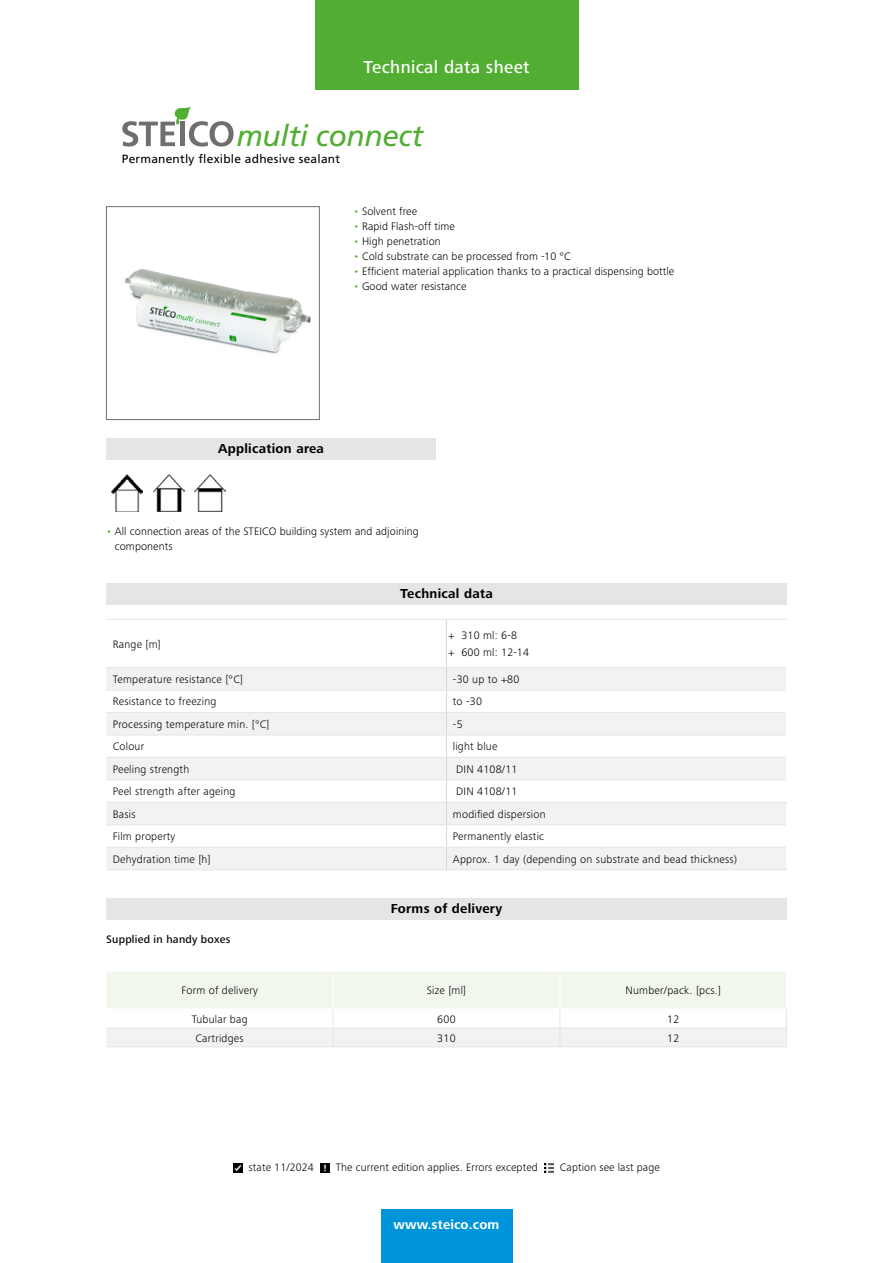
<style>
.page{position:relative;width:893px;height:1263px;background:#fff}
.page>*{position:absolute;margin:0;border:0;box-sizing:border-box;transform-origin:0 0}
.t1{font:italic 29.7px "Frutiger";letter-spacing:-.01em;color:#52ae32}
.t2{font:500 18px "Frutiger Next LTW1 G";letter-spacing:.02em;color:#fff}
.t3{font:700 13.5px "Frutiger Next LTW1 G";letter-spacing:.02em;color:#000}
.t4{font:700 13.5px "Frutiger Next LTW1 G";letter-spacing:.01em;color:#fff}
.t5{font:12px "Frutiger";letter-spacing:.02em;color:#000}
.t6{font:300 11.25px/15px "Frutiger Next LTW1 G";letter-spacing:.01em;color:#000}
.t7{font:500 11.25px "Frutiger Next LTW1 G";letter-spacing:.02em;color:#000}
.s1{color:#52ae32}
</style>
<div class="page">
<svg style="left:122px;top:106px;width:112px;height:41px"></svg>
<img style="left:125px;top:269px;width:186px;height:85px">
<div style="left:106px;top:206px;width:213px;height:214px;border:1px solid #706f6f"></div>
<div style="left:106px;top:438px;width:330px;height:21px;background:#e5e5e5"></div>
<img style="left:112px;top:474px;width:31px;height:38px">
<img style="left:153px;top:474px;width:31px;height:38px">
<img style="left:194px;top:474px;width:31px;height:38px">
<div style="left:106px;top:583px;width:681px;height:22px;background:#e5e5e5"></div>
<svg style="left:106px;top:668px;width:680px;height:201px;fill:#f2f2f2"></svg>
<hr style="left:446px;top:619px;width:1px;height:48px;background:#d8d8d8">
<hr style="left:106px;top:667px;width:340px;height:1px;background:#e5e5e5">
<hr style="left:446px;top:667px;width:340px;height:1px;background:#e5e5e5">
<hr style="left:106px;top:690px;width:340px;height:1px;background:#e5e5e5">
<hr style="left:446px;top:690px;width:340px;height:1px;background:#e5e5e5">
<hr style="left:106px;top:712px;width:340px;height:1px;background:#e5e5e5">
<hr style="left:446px;top:712px;width:340px;height:1px;background:#e5e5e5">
<hr style="left:106px;top:735px;width:340px;height:1px;background:#e5e5e5">
<hr style="left:446px;top:735px;width:340px;height:1px;background:#e5e5e5">
<hr style="left:106px;top:757px;width:340px;height:1px;background:#e5e5e5">
<hr style="left:446px;top:757px;width:340px;height:1px;background:#e5e5e5">
<hr style="left:106px;top:780px;width:340px;height:1px;background:#e5e5e5">
<hr style="left:446px;top:780px;width:340px;height:1px;background:#e5e5e5">
<hr style="left:106px;top:802px;width:340px;height:1px;background:#e5e5e5">
<hr style="left:446px;top:802px;width:340px;height:1px;background:#e5e5e5">
<hr style="left:106px;top:824px;width:340px;height:1px;background:#e5e5e5">
<hr style="left:446px;top:824px;width:340px;height:1px;background:#e5e5e5">
<hr style="left:106px;top:847px;width:340px;height:1px;background:#e5e5e5">
<hr style="left:446px;top:847px;width:340px;height:1px;background:#e5e5e5">
<svg style="left:446px;top:668px;width:1px;height:201px"></svg>
<hr style="left:106px;top:619px;width:340px;height:1px;background:#e5e5e5">
<hr style="left:446px;top:619px;width:341px;height:1px;background:#e5e5e5">
<hr style="left:106px;top:869px;width:340px;height:1px;background:#e5e5e5">
<hr style="left:446px;top:869px;width:341px;height:1px;background:#e5e5e5">
<div style="left:106px;top:898px;width:681px;height:22px;background:#e5e5e5"></div>
<svg style="left:106px;top:972px;width:681px;height:74px"></svg>
<hr style="left:106px;top:1046px;width:227px;height:1px;background:#e5e5e5">
<hr style="left:333px;top:1046px;width:227px;height:1px;background:#e5e5e5">
<hr style="left:560px;top:1046px;width:227px;height:1px;background:#e5e5e5">
<div style="left:315px;top:0;width:263px;height:89px;background:#52ae32"></div>
<div style="left:381px;top:1210px;width:131px;height:53px;background:#0095db"></div>
<svg style="left:233px;top:1163px;width:9px;height:9px"></svg>
<svg style="left:320px;top:1163px;width:10px;height:9px"></svg>
<svg style="left:544px;top:1163px;width:10px;height:9px"></svg>
<h2 class="t2" style="left:363px;top:56px;width:168px">Technical data sheet</h2>
<h1 class="t1" style="left:236px;top:119px;width:188px">multi connect</h1>
<p class="t5" style="left:122px;top:151px;width:220px">Permanently flexible adhesive sealant</p>
<p class="t6" style="left:353px;top:203px;width:65px"><span class="s1">•</span> Solvent free</p>
<p class="t6" style="left:353px;top:218px;width:103px"><span class="s1">•</span> Rapid Flash-off time</p>
<p class="t6" style="left:353px;top:233px;width:89px"><span class="s1">•</span> High penetration</p>
<p class="t6" style="left:353px;top:248px;width:219px"><span class="s1">•</span> Cold substrate can be processed from -10 °C</p>
<p class="t6" style="left:353px;top:263px;width:322px"><span class="s1">•</span> Efficient material application thanks to a practical dispensing bottle</p>
<p class="t6" style="left:353px;top:278px;width:115px"><span class="s1">•</span> Good water resistance</p>
<p class="t3" style="left:218px;top:441px;width:107px">Application area</p>
<p class="t6" style="left:115px;top:524px;width:306px;text-indent:-9px"><span class="s1">•</span> All connection areas of the STEICO building system and adjoining components</p>
<p class="t3" style="left:400px;top:586px;width:94px">Technical data</p>
<p class="t6" style="left:113px;top:636px;width:50px">Range [m]</p>
<p class="t6" style="left:449px;top:626px;width:82px;line-height:17.7px">+ 310 ml: 6-8<br>+ 600 ml: 12-14</p>
<p class="t6" style="left:113px;top:672px;width:132px">Temperature resistance [°C]</p>
<p class="t6" style="left:453px;top:672px;width:68px">-30 up to +80</p>
<p class="t6" style="left:113px;top:694px;width:105px">Resistance to freezing</p>
<p class="t6" style="left:453px;top:694px;width:31px">to -30</p>
<p class="t6" style="left:113px;top:716px;width:158px">Processing temperature min. [°C]</p>
<p class="t6" style="left:453px;top:716px;width:11px">-5</p>
<p class="t6" style="left:113px;top:739px;width:33px">Colour</p>
<p class="t6" style="left:453px;top:739px;width:46px">light blue</p>
<p class="t6" style="left:113px;top:761px;width:78px">Peeling strength</p>
<p class="t6" style="left:456px;top:761px;width:63px">DIN 4108/11</p>
<p class="t6" style="left:113px;top:784px;width:124px">Peel strength after ageing</p>
<p class="t6" style="left:456px;top:784px;width:63px">DIN 4108/11</p>
<p class="t6" style="left:113px;top:806px;width:24px">Basis</p>
<p class="t6" style="left:453px;top:806px;width:94px">modified dispersion</p>
<p class="t6" style="left:113px;top:829px;width:64px">Film property</p>
<p class="t6" style="left:453px;top:829px;width:93px">Permanently elastic</p>
<p class="t6" style="left:113px;top:851px;width:99px">Dehydration time [h]</p>
<p class="t6" style="left:453px;top:851px;width:286px">Approx. 1 day (depending on substrate and bead thickness)</p>
<p class="t3" style="left:391px;top:901px;width:113px">Forms of delivery</p>
<p class="t7" style="left:106px;top:932px;width:126px">Supplied in handy boxes</p>
<p class="t6" style="left:181px;top:983px;width:78px">Form of delivery</p>
<p class="t6" style="left:427px;top:983px;width:41px">Size [ml]</p>
<p class="t6" style="left:626px;top:983px;width:97px">Number/pack. [pcs.]</p>
<p class="t6" style="left:192px;top:1011px;width:58px">Tubular bag</p>
<p class="t6" style="left:437px;top:1011px;width:20px">600</p>
<p class="t6" style="left:667px;top:1011px;width:14px">12</p>
<p class="t6" style="left:196px;top:1030px;width:50px">Cartridges</p>
<p class="t6" style="left:437px;top:1030px;width:20px">310</p>
<p class="t6" style="left:667px;top:1030px;width:14px">12</p>
<p class="t6" style="left:249px;top:1160px;width:67px">state 11/2024</p>
<p class="t6" style="left:336px;top:1160px;width:204px">The current edition applies. Errors excepted</p>
<p class="t6" style="left:560px;top:1160px;width:101px">Caption see last page</p>
<p class="t4" style="left:394px;top:1217px;width:107px">www.steico.com</p>
</div>
